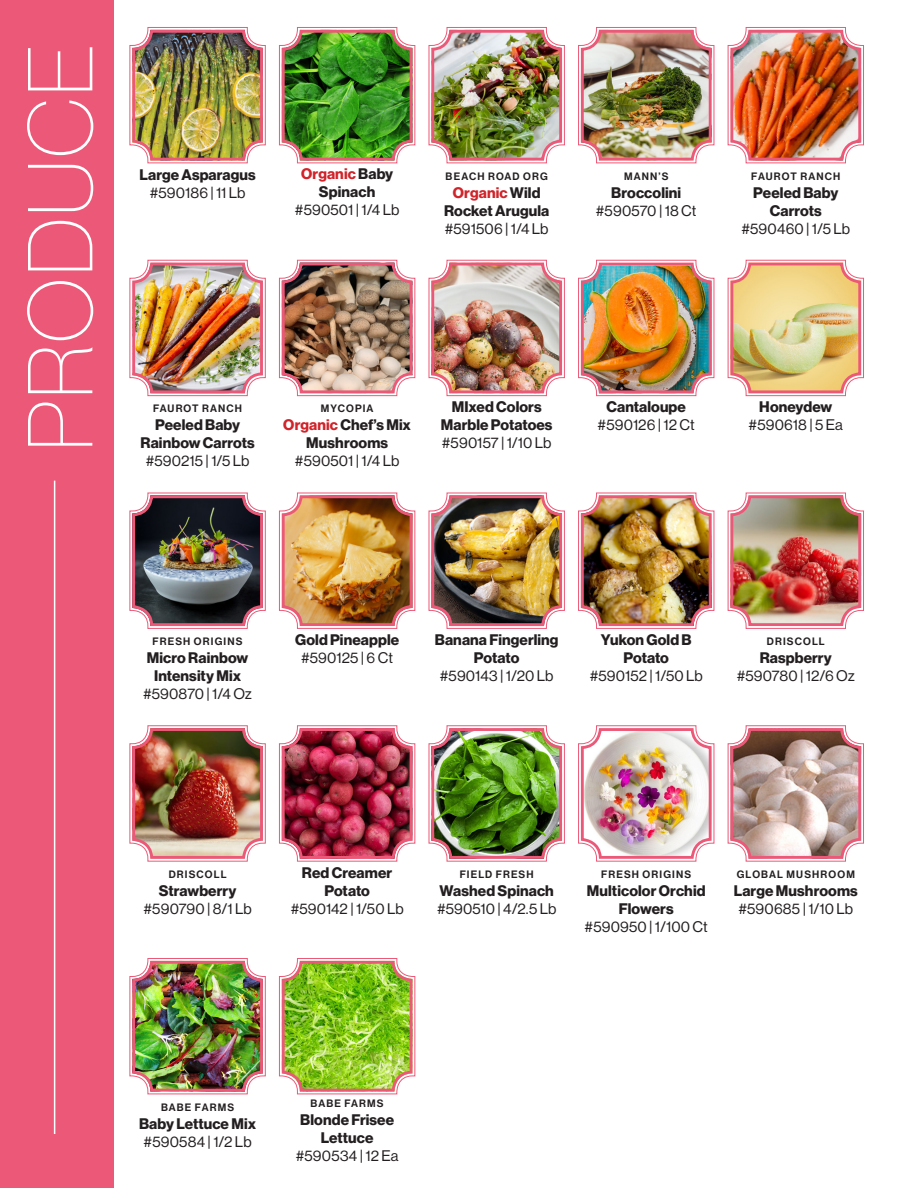
<style>
.page{position:relative;width:918px;height:1188px;background:#fff}
.page>*{position:absolute;margin:0;border:0;box-sizing:border-box;transform-origin:0 0}
.t1{font:90px "N Haas Grotesk DS Pro 25 Th";letter-spacing:.015em;color:#fff}
.t2{font:15px/18px "N Haas Grotesk DS Pro 75 Bd";letter-spacing:.01em;color:#231f20;text-align:center}
.t3{font:15px "N Haas Grotesk DS Pro 55 Rg";letter-spacing:.005em;color:#231f20}
.t4{font:10.5px "N Haas Grotesk DS Pro 65 Md";letter-spacing:.11em;color:#231f20}
.s1{color:#d1232a}
</style>
<div class="page">
<img style="left:129px;top:958px;width:137px;height:137px">
<div style="left:132px;top:961px;width:131px;height:131px;border:3px solid #ec5978;border-radius:18px"></div>
<img style="left:279px;top:958px;width:137px;height:137px">
<div style="left:282px;top:961px;width:130px;height:131px;border:3px solid #ec5978;border-radius:18px"></div>
<img style="left:129px;top:27px;width:137px;height:137px">
<div style="left:132px;top:30px;width:131px;height:131px;border:3px solid #ec5978;border-radius:18px"></div>
<img style="left:279px;top:27px;width:137px;height:137px">
<div style="left:282px;top:30px;width:130px;height:131px;border:3px solid #ec5978;border-radius:18px"></div>
<img style="left:578px;top:27px;width:137px;height:137px">
<div style="left:581px;top:30px;width:131px;height:131px;border:3px solid #ec5978;border-radius:18px"></div>
<img style="left:428px;top:27px;width:137px;height:137px">
<div style="left:431px;top:30px;width:131px;height:131px;border:3px solid #ec5978;border-radius:18px"></div>
<img style="left:727px;top:27px;width:137px;height:137px">
<div style="left:730px;top:30px;width:131px;height:131px;border:3px solid #ec5978;border-radius:18px"></div>
<img style="left:129px;top:259px;width:137px;height:138px">
<div style="left:132px;top:263px;width:131px;height:130px;border:3px solid #ec5978;border-radius:18px"></div>
<img style="left:279px;top:259px;width:137px;height:138px">
<div style="left:282px;top:263px;width:130px;height:130px;border:3px solid #ec5978;border-radius:18px"></div>
<img style="left:578px;top:259px;width:137px;height:138px">
<div style="left:581px;top:263px;width:131px;height:130px;border:3px solid #ec5978;border-radius:18px"></div>
<img style="left:428px;top:259px;width:137px;height:138px">
<div style="left:431px;top:263px;width:131px;height:130px;border:3px solid #ec5978;border-radius:18px"></div>
<img style="left:727px;top:259px;width:137px;height:138px">
<div style="left:730px;top:263px;width:131px;height:130px;border:3px solid #ec5978;border-radius:18px"></div>
<img style="left:129px;top:492px;width:137px;height:137px">
<div style="left:132px;top:495px;width:131px;height:131px;border:3px solid #ec5978;border-radius:18px"></div>
<img style="left:279px;top:492px;width:137px;height:137px">
<div style="left:282px;top:495px;width:130px;height:131px;border:3px solid #ec5978;border-radius:18px"></div>
<img style="left:578px;top:492px;width:137px;height:137px">
<div style="left:581px;top:495px;width:131px;height:131px;border:3px solid #ec5978;border-radius:18px"></div>
<img style="left:428px;top:492px;width:137px;height:137px">
<div style="left:431px;top:495px;width:131px;height:131px;border:3px solid #ec5978;border-radius:18px"></div>
<img style="left:727px;top:492px;width:137px;height:137px">
<div style="left:730px;top:495px;width:131px;height:131px;border:3px solid #ec5978;border-radius:18px"></div>
<img style="left:129px;top:725px;width:137px;height:137px">
<div style="left:132px;top:728px;width:131px;height:131px;border:3px solid #ec5978;border-radius:18px"></div>
<img style="left:279px;top:725px;width:137px;height:137px">
<div style="left:282px;top:728px;width:130px;height:131px;border:3px solid #ec5978;border-radius:18px"></div>
<img style="left:578px;top:725px;width:137px;height:137px">
<div style="left:581px;top:728px;width:131px;height:131px;border:3px solid #ec5978;border-radius:18px"></div>
<img style="left:428px;top:725px;width:137px;height:137px">
<div style="left:431px;top:728px;width:131px;height:131px;border:3px solid #ec5978;border-radius:18px"></div>
<svg style="left:727px;top:725px;width:137px;height:137px"></svg>
<div style="left:730px;top:728px;width:131px;height:131px;border:3px solid #ec5978;border-radius:18px"></div>
<div style="left:0;top:0;width:113px;height:1188px;background:#ec5978"></div>
<hr style="left:54px;top:481px;width:1px;height:653px;background:#fff">
<p class="t1" style="left:10px;top:452px;width:409px;rotate:-90deg">PRODUCE</p>
<p class="t2" style="left:139px;top:165px;width:118px">Large Asparagus</p>
<p class="t3" style="left:150px;top:184px;width:97px">#590186 | 11 Lb</p>
<p class="t2" style="left:301px;top:165px;width:94px"><span class="s1">Organic</span> Baby<br>Spinach</p>
<p class="t3" style="left:295px;top:202px;width:106px">#590501 | 1/4 Lb</p>
<p class="t4" style="left:446px;top:170px;width:104px">BEACH ROAD ORG</p>
<p class="t2" style="left:444px;top:183px;width:107px"><span class="s1">Organic</span> Wild<br>Rocket Arugula</p>
<p class="t3" style="left:445px;top:220px;width:105px">#591506 | 1/4 Lb</p>
<p class="t4" style="left:624px;top:170px;width:46px">MANN’S</p>
<p class="t2" style="left:611px;top:183px;width:71px">Broccolini</p>
<p class="t3" style="left:596px;top:202px;width:102px">#590570 | 18 Ct</p>
<p class="t4" style="left:751px;top:170px;width:91px">FAUROT RANCH</p>
<p class="t2" style="left:753px;top:183px;width:87px">Peeled Baby<br>Carrots</p>
<p class="t3" style="left:742px;top:220px;width:110px">#590460 | 1/5 Lb</p>
<p class="t4" style="left:153px;top:402px;width:91px">FAUROT RANCH</p>
<p class="t2" style="left:141px;top:416px;width:116px">Peeled Baby<br>Rainbow Carrots</p>
<p class="t3" style="left:146px;top:453px;width:105px">#590215 | 1/5 Lb</p>
<p class="t4" style="left:321px;top:402px;width:54px">MYCOPIA</p>
<p class="t2" style="left:283px;top:416px;width:129px"><span class="s1">Organic</span> Chef’s Mix<br>Mushrooms</p>
<p class="t3" style="left:295px;top:453px;width:106px">#590501 | 1/4 Lb</p>
<p class="t2" style="left:441px;top:398px;width:113px">MIxed Colors<br>Marble Potatoes</p>
<p class="t3" style="left:442px;top:434px;width:111px">#590157 | 1/10 Lb</p>
<p class="t2" style="left:607px;top:398px;width:81px">Cantaloupe</p>
<p class="t3" style="left:598px;top:417px;width:99px">#590126 | 12 Ct</p>
<p class="t2" style="left:759px;top:398px;width:75px">Honeydew</p>
<p class="t3" style="left:749px;top:417px;width:96px">#590618 | 5 Ea</p>
<p class="t4" style="left:153px;top:635px;width:92px">FRESH ORIGINS</p>
<p class="t2" style="left:147px;top:649px;width:103px">Micro Rainbow<br>Intensity Mix</p>
<p class="t3" style="left:143px;top:685px;width:110px">#590870 | 1/4 Oz</p>
<p class="t2" style="left:295px;top:631px;width:106px">Gold Pineapple</p>
<p class="t3" style="left:301px;top:649px;width:93px">#590125 | 6 Ct</p>
<p class="t2" style="left:435px;top:631px;width:125px">Banana Fingerling<br>Potato</p>
<p class="t3" style="left:440px;top:667px;width:115px">#590143 | 1/20 Lb</p>
<p class="t2" style="left:601px;top:631px;width:92px">Yukon Gold B<br>Potato</p>
<p class="t3" style="left:590px;top:667px;width:115px">#590152 | 1/50 Lb</p>
<p class="t4" style="left:767px;top:635px;width:59px">DRISCOLL</p>
<p class="t2" style="left:760px;top:649px;width:74px">Raspberry</p>
<p class="t3" style="left:737px;top:667px;width:120px">#590780 | 12/6 Oz</p>
<p class="t4" style="left:169px;top:868px;width:59px">DRISCOLL</p>
<p class="t2" style="left:159px;top:882px;width:79px">Strawberry</p>
<p class="t3" style="left:144px;top:900px;width:110px">#590790 | 8/1 Lb</p>
<p class="t2" style="left:302px;top:864px;width:92px">Red Creamer<br>Potato</p>
<p class="t3" style="left:291px;top:900px;width:114px">#590142 | 1/50 Lb</p>
<p class="t4" style="left:460px;top:868px;width:75px">FIELD FRESH</p>
<p class="t2" style="left:440px;top:882px;width:116px">Washed Spinach</p>
<p class="t3" style="left:437px;top:900px;width:121px">#590510 | 4/2.5 Lb</p>
<p class="t4" style="left:601px;top:868px;width:92px">FRESH ORIGINS</p>
<p class="t2" style="left:587px;top:882px;width:120px">Multicolor Orchid<br>Flowers</p>
<p class="t3" style="left:585px;top:918px;width:125px">#590950 | 1/100 Ct</p>
<p class="t4" style="left:737px;top:868px;width:120px">GLOBAL MUSHROOM</p>
<p class="t2" style="left:734px;top:882px;width:126px">Large Mushrooms</p>
<p class="t3" style="left:739px;top:900px;width:116px">#590685 | 1/10 Lb</p>
<p class="t4" style="left:161px;top:1101px;width:75px">BABE FARMS</p>
<p class="t2" style="left:139px;top:1114px;width:118px">Baby Lettuce Mix</p>
<p class="t3" style="left:144px;top:1133px;width:109px">#590584 | 1/2 Lb</p>
<p class="t4" style="left:311px;top:1097px;width:75px">BABE FARMS</p>
<p class="t2" style="left:300px;top:1111px;width:95px">Blonde Frisee<br>Lettuce</p>
<p class="t3" style="left:296px;top:1147px;width:104px">#590534 | 12 Ea</p>
</div>
